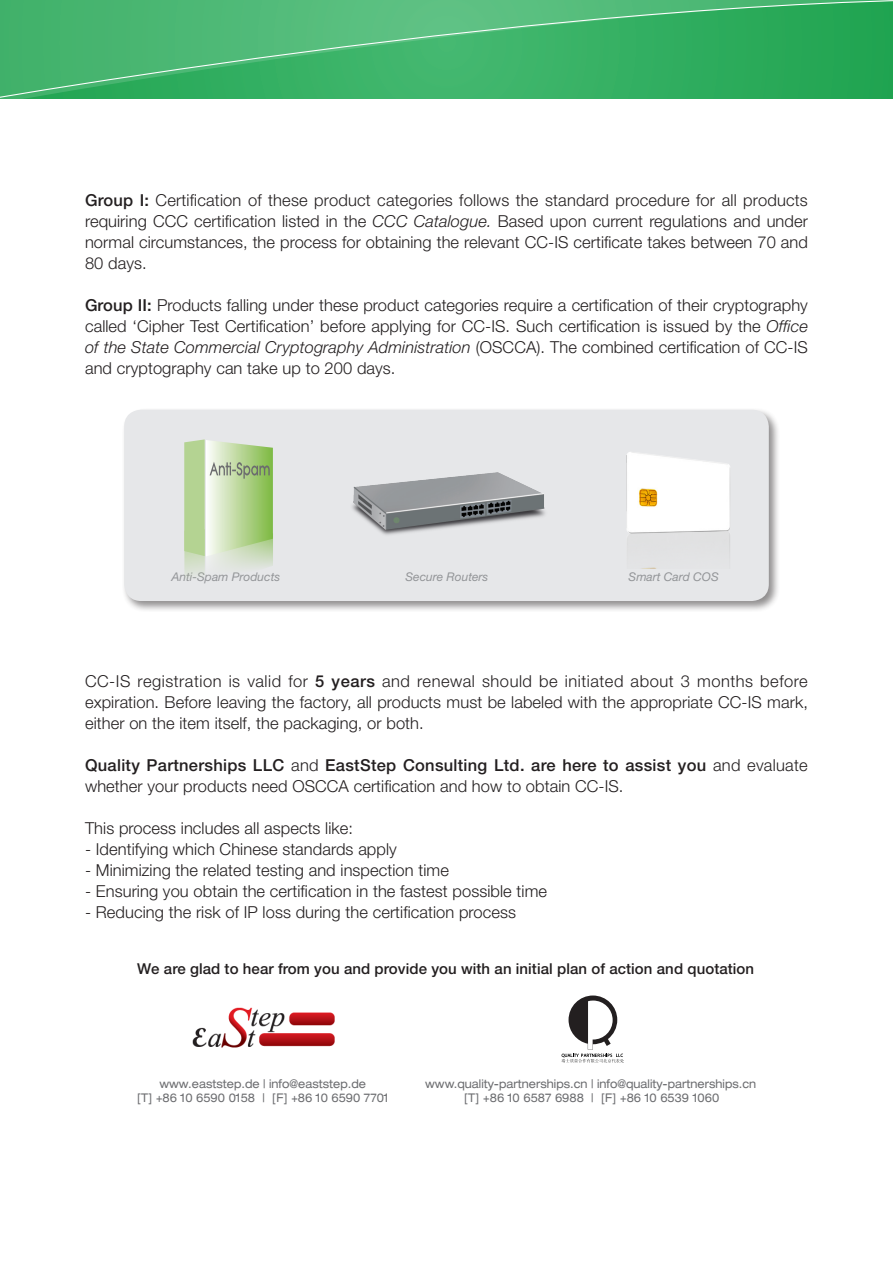
<style>
.page{position:relative;width:893px;height:1263px;background:#fff}
.page>*{position:absolute;margin:0;border:0;box-sizing:border-box;transform-origin:0 0}
.t1{font:300 16.5px/21px "Helvetica Neue LT Pro";letter-spacing:.005em;color:#231f20;text-align:justify}
.t2{font:500 15px "Helvetica Neue LT Pro";letter-spacing:.005em;color:#231f20}
.t3{font:expanded 12px "Helvetica Neue LT Pro";color:#6c6d70;scale:.9 1}
.t4{font:italic 12px "Helvetica Neue LT Pro";color:#939598}
.s1{font-weight:500}
.s2{font-style:italic}
</style>
<div class="page">
<div style="left:121px;top:407px;width:660px;height:205px;background:#231f20;opacity:.5"></div>
<div style="left:124px;top:410px;width:645px;height:191px;background:#e6e7e9;border-radius:17px"></div>
<svg style="left:184px;top:439px;width:89px;height:137px"></svg>
<img style="left:626px;top:452px;width:104px;height:116px">
<svg style="left:0;top:0;width:893px;height:99px"></svg>
<img style="left:352px;top:472px;width:193px;height:63px">
<svg style="left:561px;top:995px;width:63px;height:68px"></svg>
<img style="left:192px;top:1007px;width:143px;height:41px">
<p class="t1" style="left:85px;top:189px;width:724px"><span class="s1">Group I:</span> Certification of these product categories follows the standard procedure for all products requiring CCC certification listed in the <span class="s2">CCC Catalogue.</span> Based upon current regulations and under normal circumstances, the process for obtaining the relevant CC-IS certificate takes between 70 and 80 days.</p>
<p class="t1" style="left:85px;top:294px;width:724px"><span class="s1">Group II:</span> Products falling under these product categories require a certification of their cryptography called ‘Cipher Test Certification’ before applying for CC-IS. Such certification is issued by the <span class="s2">Office of the State Commercial Cryptography Administration</span> (OSCCA). The combined certification of CC-IS and cryptography can take up to 200 days.</p>
<p class="t4" style="left:171px;top:569px;width:110px">Anti-Spam Products</p>
<p class="t4" style="left:405px;top:569px;width:84px">Secure Routers</p>
<p class="t4" style="left:629px;top:569px;width:92px">Smart Card COS</p>
<p class="t1" style="left:85px;top:670px;width:724px">CC-IS registration is valid for <span class="s1">5 years</span> and renewal should be initiated about 3 months before expiration. Before leaving the factory, all products must be labeled with the appropriate CC-IS mark, either on the item itself, the packaging, or both.</p>
<p class="t1" style="left:85px;top:754px;width:724px"><span class="s1">Quality Partnerships LLC</span> and <span class="s1">EastStep Consulting Ltd. are here to assist you</span> and evaluate whether your products need OSCCA certification and how to obtain CC-IS.</p>
<p class="t1" style="left:85px;top:817px;width:270px">This process includes all aspects like:</p>
<p class="t1" style="left:85px;top:838px;width:313px">- Identifying which Chinese standards apply</p>
<p class="t1" style="left:85px;top:859px;width:365px">- Minimizing the related testing and inspection time</p>
<p class="t1" style="left:85px;top:880px;width:463px">- Ensuring you obtain the certification in the fastest possible time</p>
<p class="t1" style="left:85px;top:901px;width:433px">- Reducing the risk of IP loss during the certification process</p>
<p class="t2" style="left:137px;top:960px;width:618px">We are glad to hear from you and provide you with an initial plan of action and quotation</p>
<p class="t3" style="left:159px;top:1076px;width:231px">www.eaststep.de | info@eaststep.de</p>
<p class="t3" style="left:137px;top:1091px;width:282px">[T] +86 10 6590 0158 | [F] +86 10 6590 7701</p>
<p class="t3" style="left:425px;top:1076px;width:369px">www.quality-partnerships.cn | info@quality-partnerships.cn</p>
<p class="t3" style="left:464px;top:1091px;width:285px">[T] +86 10 6587 6988 | [F] +86 10 6539 1060</p>
</div>
